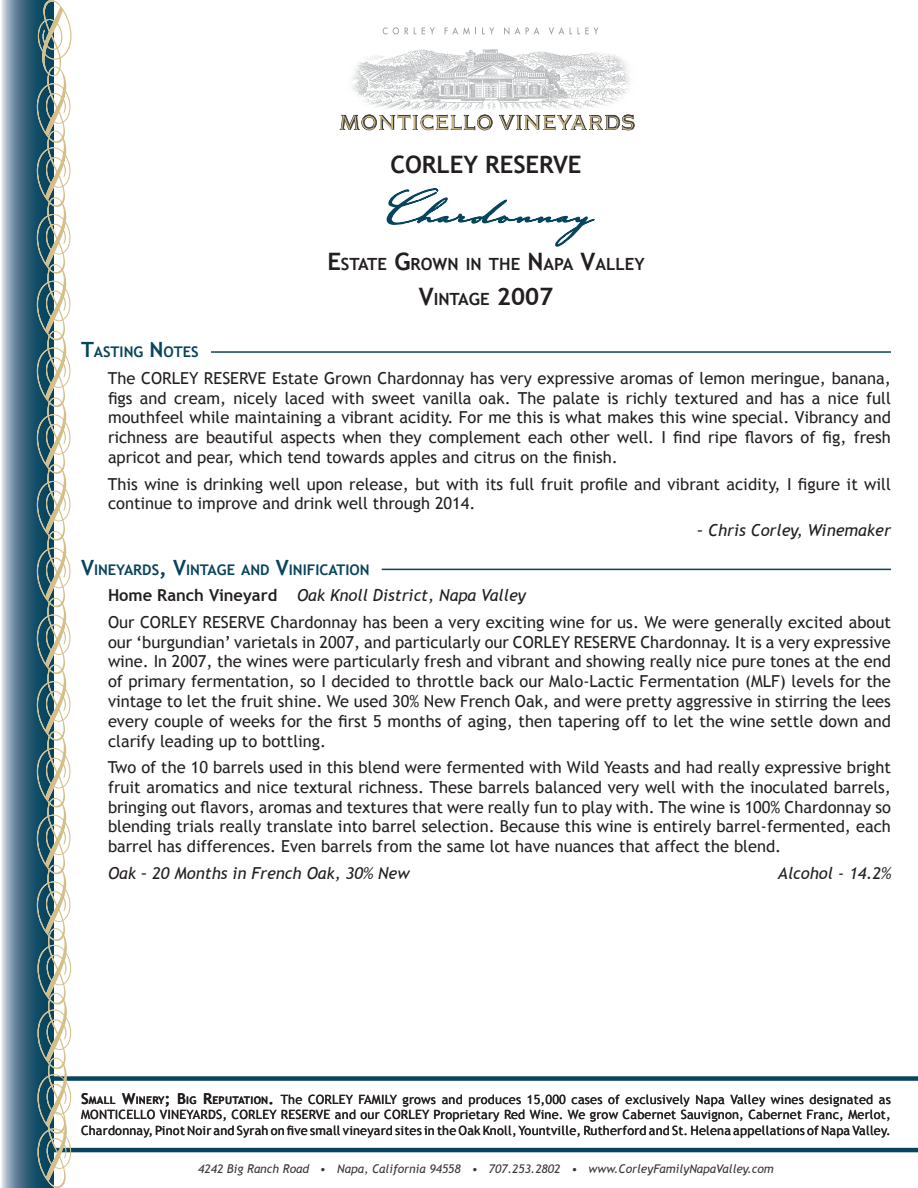
<style>
.page{position:relative;width:918px;height:1188px;background:#fff}
.page>*{position:absolute;margin:0;border:0;box-sizing:border-box;transform-origin:0 0}
.t1{font:55.5px "Johann Sparkling ITCTT";color:#07445d}
.t2{font:700 24px "Trebuchet MS";color:#231f20}
.t3{font:700 16.8px "Trebuchet MS";color:#231f20}
.t4{font:16.5px/19.8px "Trebuchet MS";color:#231f20;text-align:justify}
.t5{font:italic 16.5px "Trebuchet MS";color:#231f20}
.t6{font:700 14.7px "Trebuchet MS";color:#07445d}
.t7{font:12.75px/15.3px "Trebuchet MS";letter-spacing:.015em;color:#231f20;text-align:justify}
.t8{font:italic 12px "Trebuchet MS";color:#383839}
.s1{font-size:24px}
.s2{font-size:21px}
.s3{font-weight:700;font-style:normal}
.s4{font-weight:700;font-size:15px}
.s5{font-weight:700;font-size:10.5px}
</style>
<div class="page">
<svg style="left:1px;top:0;width:36px;height:1187px"></svg>
<div style="left:54px;top:1076px;width:864px;height:5px;background:#07445d"></div>
<hr style="left:54px;top:1148px;width:864px;height:4px;background:#07445d">
<img style="left:341px;top:49px;width:227px;height:67px">
<svg style="left:340px;top:115px;width:37px;height:15px"></svg>
<svg style="left:499px;top:115px;width:23px;height:15px"></svg>
<svg style="left:605px;top:115px;width:30px;height:15px"></svg>
<svg style="left:464px;top:115px;width:29px;height:15px"></svg>
<svg style="left:383px;top:27px;width:4px;height:7px"></svg>
<svg style="left:393px;top:27px;width:6px;height:7px"></svg>
<svg style="left:405px;top:28px;width:11px;height:6px"></svg>
<svg style="left:422px;top:28px;width:13px;height:6px"></svg>
<svg style="left:445px;top:27px;width:31px;height:8px"></svg>
<svg style="left:482px;top:28px;width:12px;height:6px"></svg>
<svg style="left:504px;top:27px;width:5px;height:8px"></svg>
<svg style="left:515px;top:27px;width:5px;height:7px"></svg>
<svg style="left:526px;top:27px;width:13px;height:7px"></svg>
<svg style="left:549px;top:27px;width:15px;height:8px"></svg>
<svg style="left:570px;top:28px;width:28px;height:6px"></svg>
<img style="left:379px;top:115px;width:83px;height:15px">
<img style="left:524px;top:115px;width:79px;height:15px">
<svg style="left:37px;top:0;width:34px;height:1188px"></svg>
<hr style="left:211px;top:351px;width:680px;height:2px;background:#07445d">
<hr style="left:382px;top:569px;width:509px;height:1px;background:#07445d">
<svg style="left:386px;top:188px;width:209px;height:59px"></svg>
<p class="t2" style="left:390px;top:150px;width:31px">CORLEY</p>
<p class="t2" style="left:485px;top:150px;width:95px">RESERVE</p>
<p class="t1" style="left:379px;top:170px;width:215px">Chardonnay</p>
<p class="t3" style="left:327px;top:253px;width:319px"><span class="s1">E</span>STATE <span class="s1">G</span>ROWN IN THE <span class="s1">N</span>APA <span class="s1">V</span>ALLEY</p>
<p class="t3" style="left:419px;top:289px;width:136px"><span class="s1">V</span>INTAGE <span class="s1">2007</span></p>
<p class="t6" style="left:81px;top:343px;width:118px"><span class="s2">T</span>ASTING <span class="s2">N</span> OTES</p>
<p class="t4" style="left:108px;top:368px;width:784px">The CORLEY RESERVE Estate Grown Chardonnay has very expressive aromas of lemon meringue, banana, figs and cream, nicely laced with sweet vanilla oak. The palate is richly textured and has a nice full mouthfeel while maintaining a vibrant acidity. For me this is what makes this wine special. Vibrancy and richness are beautiful aspects when they complement each other well. I find ripe flavors of fig, fresh apricot and pear, which tend towards apples and citrus on the finish.</p>
<p class="t4" style="left:108px;top:474px;width:784px">This wine is drinking well upon release, but with its full fruit profile and vibrant acidity, I figure it will continue to improve and drink well through 2014.</p>
<p class="t5" style="left:697px;top:520px;width:195px">– Chris Corley, Winemaker</p>
<p class="t6" style="left:81px;top:560px;width:290px"><span class="s2">V</span>INEYARDS<span class="s2">, V</span>INTAGE AND <span class="s2">V</span>INIFICATION</p>
<p class="t5" style="left:108px;top:586px;width:420px"><span class="s3">Home Ranch Vineyard</span> Oak Knoll District, Napa Valley</p>
<p class="t4" style="left:108px;top:612px;width:785px">Our CORLEY RESERVE Chardonnay has been a very exciting wine for us. We were generally excited about our ‘burgundian’ varietals in 2007, and particularly our CORLEY RESERVE Chardonnay. It is a very expressive wine. In 2007, the wines were particularly fresh and vibrant and showing really nice pure tones at the end of primary fermentation, so I decided to throttle back our Malo-Lactic Fermentation (MLF) levels for the vintage to let the fruit shine. We used 30% New French Oak, and were pretty aggressive in stirring the lees every couple of weeks for the first 5 months of aging, then tapering off to let the wine settle down and clarify leading up to bottling.</p>
<p class="t4" style="left:108px;top:758px;width:784px">Two of the 10 barrels used in this blend were fermented with Wild Yeasts and had really expressive bright fruit aromatics and nice textural richness. These barrels balanced very well with the inoculated barrels, bringing out flavors, aromas and textures that were really fun to play with. The wine is 100% Chardonnay so blending trials really translate into barrel selection. Because this wine is entirely barrel-fermented, each barrel has differences. Even barrels from the same lot have nuances that affect the blend.</p>
<p class="t5" style="left:108px;top:863px;width:303px">Oak – 20 Months in French Oak, 30% New</p>
<p class="t5" style="left:778px;top:863px;width:115px">Alcohol - 14.2%</p>
<p class="t7" style="left:81px;top:1092px;width:811px"><span class="s4">S</span><span class="s5">MALL</span> <span class="s4">W</span><span class="s5">INERY</span><span class="s4">; B</span><span class="s5">IG</span> <span class="s4">R</span><span class="s5">EPUTATION</span><span class="s4">.</span> The CORLEY FAMILY grows and produces 15,000 cases of exclusively Napa Valley wines designated as MONTICELLO VINEYARDS, CORLEY RESERVE and our CORLEY Proprietary Red Wine. We grow Cabernet Sauvignon, Cabernet Franc, Merlot, Chardonnay, Pinot Noir and Syrah on five small vineyard sites in the Oak Knoll, Yountville, Rutherford and St. Helena appellations of Napa Valley.</p>
<p class="t8" style="left:198px;top:1161px;width:577px">4242 Big Ranch Road • Napa, California 94558 • 707.253.2802 • www.CorleyFamilyNapaValley.com</p>
</div>
